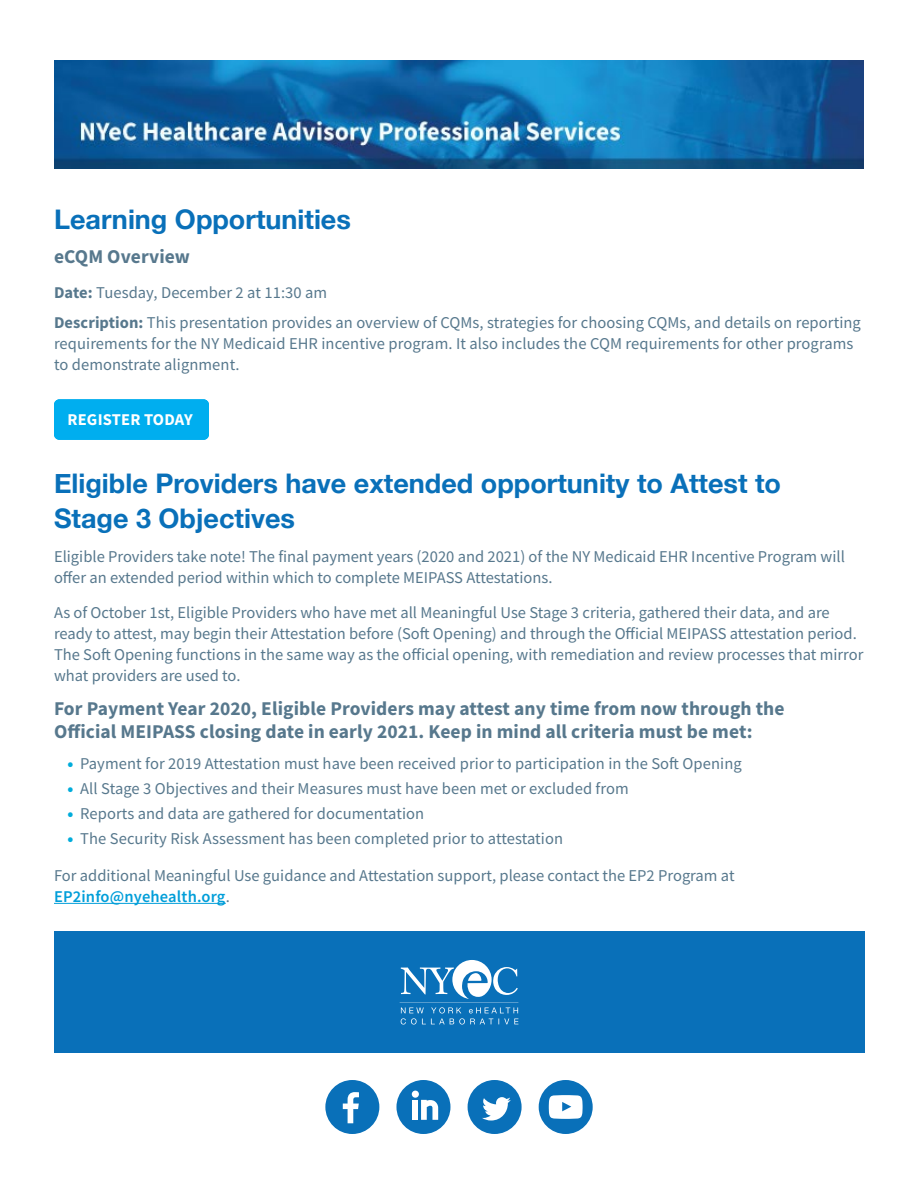
<style>
.page{position:relative;width:918px;height:1188px;background:#fff}
.page>*{position:absolute;margin:0;border:0;box-sizing:border-box;transform-origin:0 0}
.t1{font:700 27px/34.5px "Helvetica Neue";color:#0970b9}
.t2{font:700 19.5px/22.5px "Source Sans Pro";letter-spacing:.005em;color:#57788d}
.t3{font:16.5px/21px "Source Sans Pro";color:#57788d}
.t4{font:700 16.5px "Source Sans Pro";letter-spacing:.01em;color:#fff}
.s1{font-weight:700}
.s2{font-weight:900;color:#00acdb}
.s3{font-weight:600;color:#009ed9}
</style>
<div class="page">
<div style="left:54px;top:399px;width:155px;height:41px;background:#00aeef;border-radius:5px"></div>
<img style="left:54px;top:61px;width:810px;height:108px">
<hr style="left:54px;top:903px;width:172px;height:1px;background:#009ed9">
<div style="left:54px;top:931px;width:810px;height:122px;background:#0970b9"></div>
<svg style="left:400px;top:960px;width:118px;height:65px"></svg>
<div style="left:325px;top:1080px;width:54px;height:54px;background:#0970b9;border-radius:50%"></div>
<svg style="left:343px;top:1092px;width:16px;height:31px"></svg>
<div style="left:396px;top:1080px;width:54px;height:54px;background:#0970b9;border-radius:50%"></div>
<div style="left:413px;top:1100px;width:5px;height:20px;background:#fff"></div>
<svg style="left:421px;top:1100px;width:17px;height:20px"></svg>
<div style="left:412px;top:1091px;width:7px;height:7px;background:#fff;border-radius:50%"></div>
<div style="left:468px;top:1080px;width:54px;height:54px;background:#0970b9;border-radius:50%"></div>
<svg style="left:482px;top:1097px;width:29px;height:24px"></svg>
<div style="left:539px;top:1080px;width:54px;height:54px;background:#0970b9;border-radius:50%"></div>
<svg style="left:549px;top:1095px;width:34px;height:24px"></svg>
<h2 class="t1" style="left:54px;top:203px;width:298px">Learning Opportunities</h2>
<h3 class="t2" style="left:54px;top:245px;width:138px">eCQM Overview</h3>
<p class="t3" style="left:54px;top:282px;width:275px"><span class="s1">Date:</span> Tuesday, December 2 at 11:30 am</p>
<p class="t3" style="left:54px;top:312px;width:808px"><span class="s1">Description:</span> This presentation provides an overview of CQMs, strategies for choosing CQMs, and details on reporting requirements for the NY Medicaid EHR incentive program. It also includes the CQM requirements for other programs to demonstrate alignment.</p>
<p class="t4" style="left:67px;top:408px;width:127px">REGISTER TODAY</p>
<h2 class="t1" style="left:54px;top:467px;width:729px">Eligible Providers have extended opportunity to Attest to<br>Stage 3 Objectives</h2>
<p class="t3" style="left:54px;top:546px;width:792px">Eligible Providers take note! The final payment years (2020 and 2021) of the NY Medicaid EHR Incentive Program will offer an extended period within which to complete MEIPASS Attestations.</p>
<p class="t3" style="left:54px;top:602px;width:811px">As of October 1st, Eligible Providers who have met all Meaningful Use Stage 3 criteria, gathered their data, and are ready to attest, may begin their Attestation before (Soft Opening) and through the Official MEIPASS attestation period.<br>The Soft Opening functions in the same way as the official opening, with remediation and review processes that mirror what providers are used to.</p>
<h3 class="t2" style="left:54px;top:697px;width:732px">For Payment Year 2020, Eligible Providers may attest any time from now through the<br>Official MEIPASS closing date in early 2021. Keep in mind all criteria must be met:</h3>
<p class="t3" style="left:68px;top:753px;width:676px"><span class="s2">•</span> Payment for 2019 Attestation must have been received prior to participation in the Soft Opening</p>
<p class="t3" style="left:68px;top:778px;width:563px"><span class="s2">•</span> All Stage 3 Objectives and their Measures must have been met or excluded from</p>
<p class="t3" style="left:68px;top:803px;width:358px"><span class="s2">•</span> Reports and data are gathered for documentation</p>
<p class="t3" style="left:68px;top:827px;width:497px"><span class="s2">•</span> The Security Risk Assessment has been completed prior to attestation</p>
<p class="t3" style="left:54px;top:865px;width:682px">For additional Meaningful Use guidance and Attestation support, please contact the EP2 Program at<br><span class="s3">EP2info@nyehealth.org</span>.</p>
</div>
